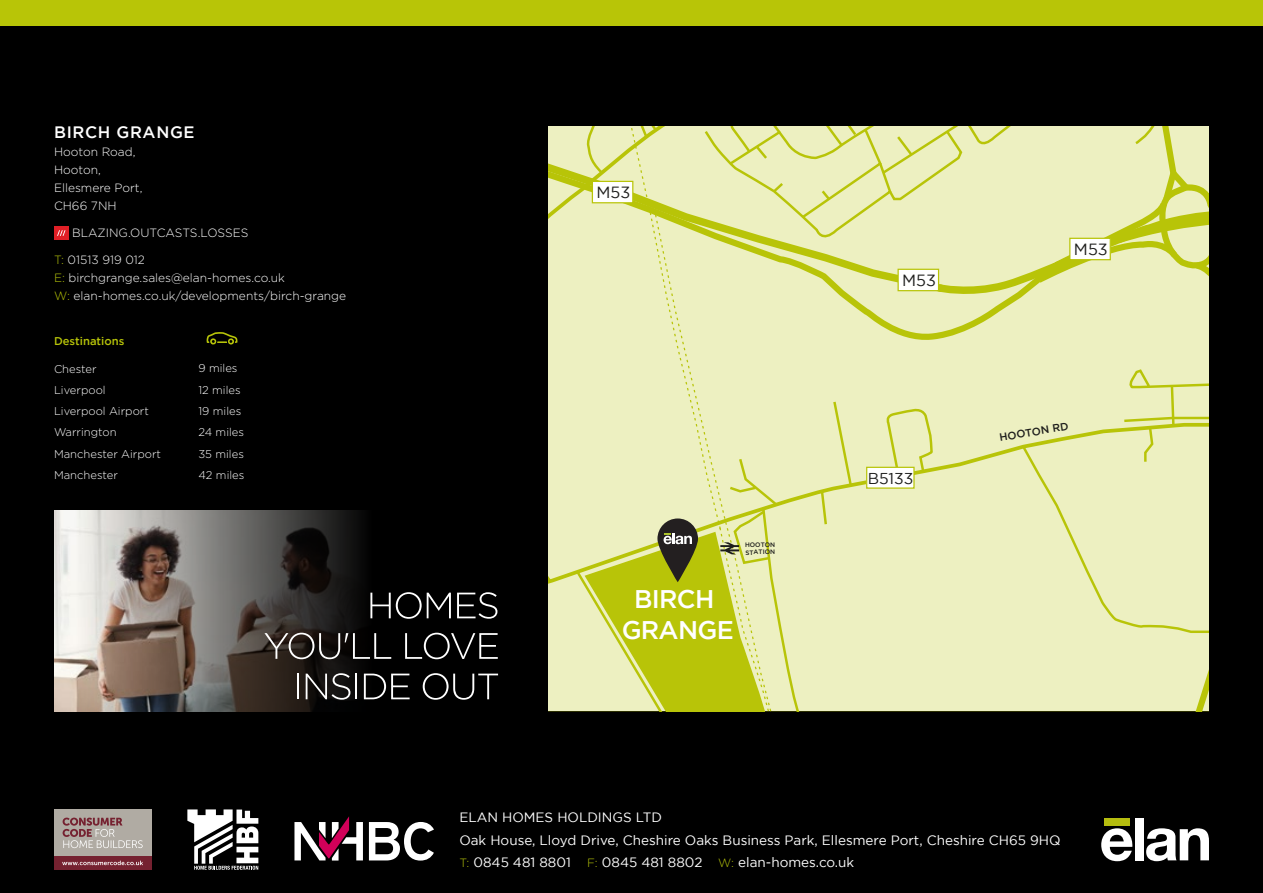
<style>
.page{position:relative;width:1263px;height:893px;background:#000}
.page>*{position:absolute;margin:0;border:0;box-sizing:border-box;transform-origin:0 0}
.t1{font:500 25.5px/30.6px "Gotham";letter-spacing:-.03em;color:#fff;text-align:center}
.t2{font:500 16.5px "Gotham";letter-spacing:.04em;color:#fff}
.t3{font:16.2px "Gotham";color:#1d1d1b}
.t4{font:15.75px "Gotham";color:#1d1d1b}
.t5{font:13.5px/22.5px "Gotham";color:#fff}
.t6{font:300 12px/18px "Gotham";color:#fff}
.t7{font:300 11.25px/20.7px "Gotham";color:#fff}
.t8{font:500 11.25px "Gotham";color:#b7c409}
.t9{font:500 10.65px "Gotham";color:#1d1d1b}
.t10{font:500 6.3px/7.6px "Gotham";color:#1d1d1b}
.s1{color:#b6c40b}
.s2{color:#b8c507}
.s3{font-weight:300;font-size:12px;color:#b6c40b}
</style>
<div class="page">
<div style="left:0;top:0;width:1263px;height:26px;background:#b8c507"></div>
<div style="left:54px;top:226px;width:15px;height:14px;background:#e01f26"></div>
<svg style="left:57px;top:230px;width:8px;height:6px"></svg>
<img style="left:54px;top:511px;width:356px;height:200px">
<svg style="left:549px;top:126px;width:660px;height:585px;background:#e7ebae"></svg>
<svg style="left:187px;top:809px;width:71px;height:61px"></svg>
<div style="left:54px;top:856px;width:97px;height:14px;background:#752130"></div>
<svg style="left:62px;top:861px;width:81px;height:4px"></svg>
<div style="left:54px;top:809px;width:97px;height:47px;background:#b0aba3"></div>
<svg style="left:63px;top:818px;width:80px;height:30px"></svg>
<svg style="left:1101px;top:828px;width:32px;height:33px"></svg>
<div style="left:1135px;top:818px;width:8px;height:42px;background:#fff"></div>
<svg style="left:1146px;top:828px;width:63px;height:33px"></svg>
<div style="left:1104px;top:818px;width:25px;height:8px;background:#b5bd0f"></div>
<svg style="left:370px;top:592px;width:81px;height:27px"></svg>
<svg style="left:457px;top:592px;width:40px;height:27px"></svg>
<svg style="left:264px;top:633px;width:127px;height:26px"></svg>
<svg style="left:405px;top:633px;width:93px;height:26px"></svg>
<hr style="left:297px;top:674px;width:2px;height:25px;background:#fff">
<svg style="left:306px;top:673px;width:44px;height:27px"></svg>
<hr style="left:355px;top:674px;width:2px;height:25px;background:#fff">
<svg style="left:364px;top:674px;width:46px;height:25px"></svg>
<svg style="left:423px;top:673px;width:75px;height:27px"></svg>
<svg style="left:207px;top:332px;width:30px;height:13px"></svg>
<svg style="left:369px;top:822px;width:65px;height:39px"></svg>
<svg style="left:294px;top:816px;width:69px;height:44px"></svg>
<h2 class="t2" style="left:54px;top:123px;width:142px">BIRCH GRANGE</h2>
<p class="t6" style="left:54px;top:143px;width:90px">Hooton Road,<br>Hooton,<br>Ellesmere Port,<br>CH66 7NH</p>
<p class="t6" style="left:72px;top:224px;width:178px">BLAZING.OUTCASTS.LOSSES</p>
<p class="t6" style="left:54px;top:251px;width:294px"><span class="s1">T:</span> 01513 919 012<br><span class="s1">E:</span> birchgrange.sales@elan-homes.co.uk<br><span class="s2">W:</span> elan-homes.co.uk/developments/birch-grange</p>
<p class="t8" style="left:54px;top:334px;width:72px">Destinations</p>
<p class="t7" style="left:54px;top:358px;width:44px">Chester</p>
<p class="t7" style="left:198px;top:358px;width:41px">9 miles</p>
<p class="t7" style="left:54px;top:380px;width:96px">Liverpool<br>Liverpool Airport</p>
<p class="t7" style="left:198px;top:380px;width:44px">12 miles<br>19 miles</p>
<p class="t7" style="left:54px;top:422px;width:64px">Warrington</p>
<p class="t7" style="left:198px;top:422px;width:47px">24 miles</p>
<p class="t7" style="left:54px;top:443px;width:109px">Manchester Airport</p>
<p class="t7" style="left:198px;top:443px;width:47px">35 miles</p>
<p class="t7" style="left:54px;top:465px;width:65px">Manchester</p>
<p class="t7" style="left:198px;top:465px;width:47px">42 miles</p>
<h3 class="t3" style="left:596px;top:183px;width:35px">M53</h3>
<p class="t10" style="left:745px;top:541px;width:32px;rotate:-1deg">HOOTON<br>STATION</p>
<h1 class="t1" style="left:622px;top:583px;width:114px">BIRCH<br>GRANGE</h1>
<h3 class="t3" style="left:902px;top:271px;width:35px">M53</h3>
<h3 class="t4" style="left:868px;top:469px;width:47px">B5133</h3>
<h3 class="t3" style="left:1074px;top:240px;width:35px">M53</h3>
<p class="t9" style="left:998px;top:431px;width:71px;rotate:-9deg">HOOTON RD</p>
<p class="t5" style="left:459px;top:806px;width:603px">ELAN HOMES HOLDINGS LTD<br>Oak House, Lloyd Drive, Cheshire Oaks Business Park, Ellesmere Port, Cheshire CH65 9HQ<br><span class="s3">T:</span> 0845 481 8801 <span class="s3">F:</span> 0845 481 8802 <span class="s3">W:</span> elan-homes.co.uk</p>
</div>
